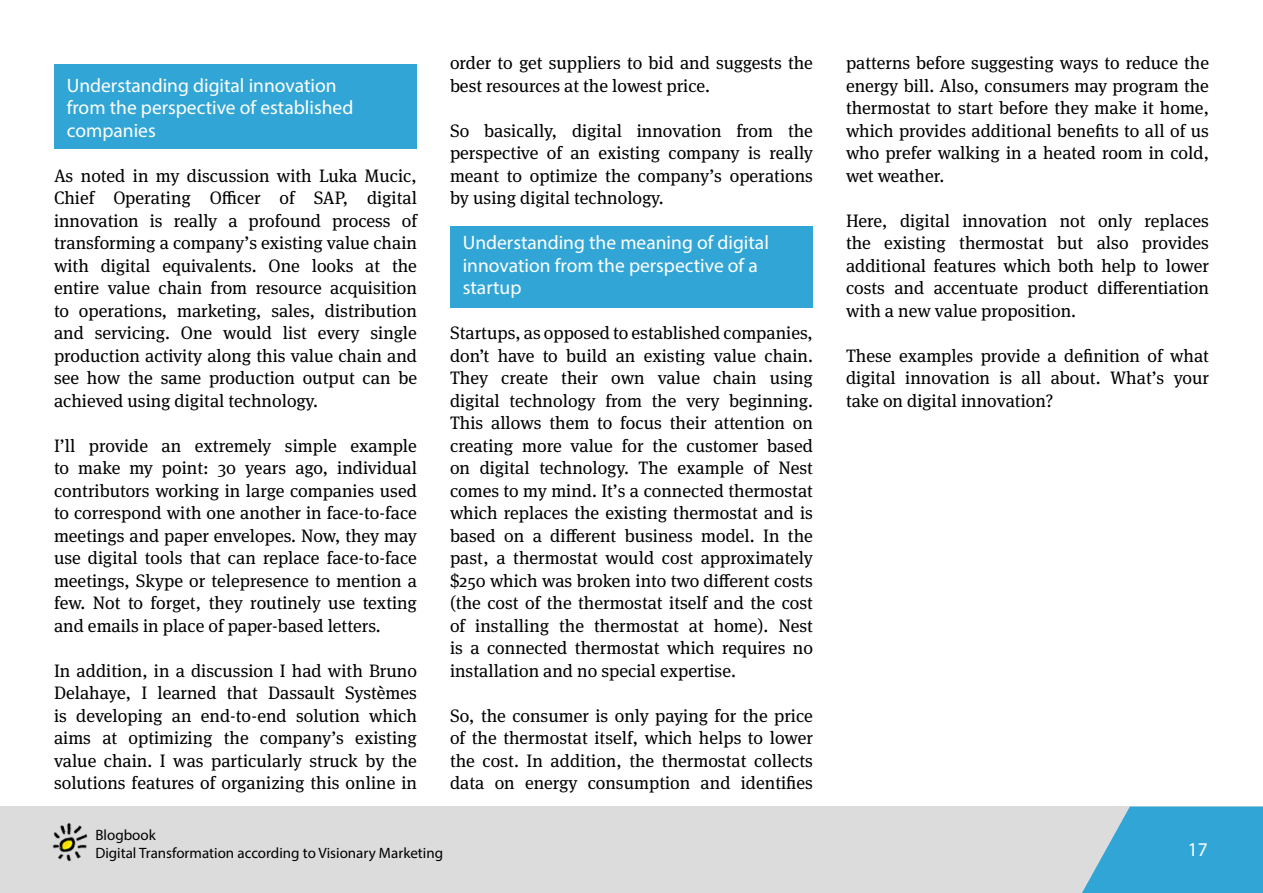
<style>
.page{position:relative;width:1263px;height:893px;background:#fff}
.page>*{position:absolute;margin:0;border:0;box-sizing:border-box;transform-origin:0 0}
.t1{font:19.5px/22.5px "Myriad Pro";color:#fff}
.t2{font:18px/22.5px "Meta Serif Pro";color:#000;text-align:justify}
.t3{font:15px "Myriad Pro";color:#000}
</style>
<div class="page">
<div style="left:0;top:807px;width:1263px;height:86px;background:#dcdcdc"></div>
<svg style="left:1082px;top:807px;width:181px;height:86px;background:#47add6"></svg>
<img style="left:52px;top:823px;width:36px;height:39px">
<div style="left:54px;top:64px;width:363px;height:85px;background:#31a6d6"></div>
<div style="left:450px;top:226px;width:363px;height:82px;background:#31a6d6"></div>
<p class="t1" style="left:67px;top:74px;width:288px">Understanding digital innovation from the perspective of established companies</p>
<p class="t2" style="left:54px;top:163px;width:364px">As noted in my discussion with Luka Mucic, Chief Operating Officer of SAP, digital innovation is really a profound process of transforming a company’s existing value chain with digital equivalents. One looks at the entire value chain from resource acquisition to operations, marketing, sales, distribution and servicing. One would list every single production activity along this value chain and see how the same production output can be achieved using digital technology.</p>
<p class="t2" style="left:54px;top:433px;width:364px">I’ll provide an extremely simple example to make my point: 30 years ago, individual contributors working in large companies used to correspond with one another in face-to-face meetings and paper envelopes. Now, they may use digital tools that can replace face-to-face meetings, Skype or telepresence to mention a few. Not to forget, they routinely use texting and emails in place of paper-based letters.</p>
<p class="t2" style="left:54px;top:658px;width:364px">In addition, in a discussion I had with Bruno Delahaye, I learned that Dassault Systèmes is developing an end-to-end solution which aims at optimizing the company’s existing value chain. I was particularly struck by the solutions features of organizing this online in</p>
<p class="t2" style="left:450px;top:51px;width:364px">order to get suppliers to bid and suggests the best resources at the lowest price.</p>
<p class="t2" style="left:450px;top:118px;width:364px">So basically, digital innovation from the perspective of an existing company is really meant to optimize the company’s operations by using digital technology.</p>
<p class="t1" style="left:463px;top:231px;width:308px">Understanding the meaning of digital innovation from the perspective of a startup</p>
<p class="t2" style="left:450px;top:321px;width:364px">Startups, as opposed to established companies, don’t have to build an existing value chain.<br>They create their own value chain using digital technology from the very beginning.<br>This allows them to focus their attention on creating more value for the customer based on digital technology. The example of Nest comes to my mind. It’s a connected thermostat which replaces the existing thermostat and is based on a different business model. In the past, a thermostat would cost approximately $250 which was broken into two different costs (the cost of the thermostat itself and the cost of installing the thermostat at home). Nest is a connected thermostat which requires no installation and no special expertise.</p>
<p class="t2" style="left:450px;top:703px;width:364px">So, the consumer is only paying for the price of the thermostat itself, which helps to lower the cost. In addition, the thermostat collects data on energy consumption and identifies</p>
<p class="t2" style="left:846px;top:51px;width:364px">patterns before suggesting ways to reduce the energy bill. Also, consumers may program the thermostat to start before they make it home, which provides additional benefits to all of us who prefer walking in a heated room in cold, wet weather.</p>
<p class="t2" style="left:846px;top:208px;width:364px">Here, digital innovation not only replaces the existing thermostat but also provides additional features which both help to lower costs and accentuate product differentiation with a new value proposition.</p>
<p class="t2" style="left:846px;top:343px;width:364px">These examples provide a definition of what digital innovation is all about. What’s your take on digital innovation?</p>
<p class="t3" style="left:95px;top:826px;width:62px">Blogbook</p>
<p class="t3" style="left:95px;top:844px;width:349px">Digital Transformation according to Visionary Marketing</p>
<p class="t1" style="left:1188px;top:837px;width:22px">17</p>
</div>
